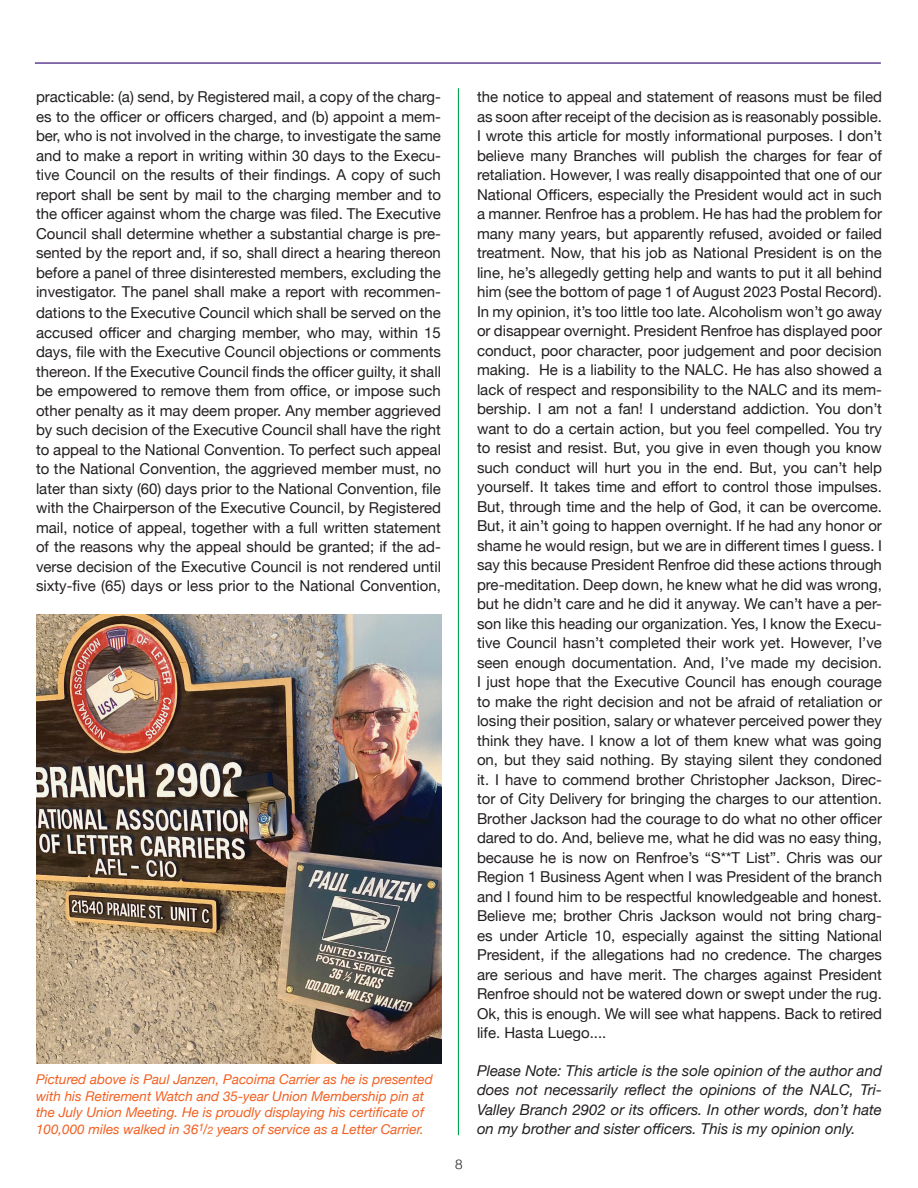
<style>
.page{position:relative;width:918px;height:1188px;background:#fff}
.page>*{position:absolute;margin:0;border:0;box-sizing:border-box;transform-origin:0 0}
.t1{font:15px/19.5px "Helvetica Neue";color:#231f20;text-align:justify}
.t2{font:italic 15px/19.5px "Helvetica Neue";color:#231f20;text-align:justify}
.t3{font:italic 13.5px/16.5px "Helvetica Neue";color:#f26021}
.t4{font:300 13.5px "Helvetica Neue";color:#231f20}
.s1{font-size:10.5px}
</style>
<div class="page">
<img style="left:37px;top:615px;width:405px;height:449px">
<hr style="left:458px;top:88px;width:1px;height:1047px;background:#00a54f">
<hr style="left:35px;top:62px;width:846px;height:2px;background:#624096">
<p class="t1" style="left:36px;top:88px;width:407px">practicable: (a) send, by Registered mail, a copy of the charg&shy;es to the officer or officers charged, and (b) appoint a mem&shy;ber, who is not involved in the charge, to investigate the same and to make a report in writing within 30 days to the Execu&shy;tive Council on the results of their findings. A copy of such report shall be sent by mail to the charging member and to the officer against whom the charge was filed. The Executive Council shall determine whether a substantial charge is pre&shy;sented by the report and, if so, shall direct a hearing thereon before a panel of three disinterested members, excluding the investigator. The panel shall make a report with recommen-</p>
<p class="t1" style="left:36px;top:304px;width:407px">dations to the Executive Council which shall be served on the accused officer and charging member, who may, within 15 days, file with the Executive Council objections or comments thereon. If the Executive Council finds the officer guilty, it shall be empowered to remove them from office, or impose such other penalty as it may deem proper. Any member aggrieved by such decision of the Executive Council shall have the right to appeal to the National Convention. To perfect such appeal to the National Convention, the aggrieved member must, no later than sixty (60) days prior to the National Convention, file with the Chairperson of the Executive Council, by Registered mail, notice of appeal, together with a full written statement of the reasons why the appeal should be granted; if the ad&shy;verse decision of the Executive Council is not rendered until sixty-five (65) days or less prior to the National Convention,</p>
<p class="t3" style="left:36px;top:1072px;width:398px">Pictured above is Paul Janzen, Pacoima Carrier as he is presented with his Retirement Watch and 35-year Union Membership pin at the July Union Meeting. He is proudly displaying his certificate of 100,000 miles walked in 36<sup>1</sup>/<span class="s1">2</span> years of service as a Letter Carrier.</p>
<p class="t4" style="left:455px;top:1153px;width:9px">8</p>
<p class="t1" style="left:477px;top:88px;width:407px">the notice to appeal and statement of reasons must be filed as soon after receipt of the decision as is reasonably possible.<br>I wrote this article for mostly informational purposes. I don’t believe many Branches will publish the charges for fear of retaliation. However, I was really disappointed that one of our National Officers, especially the President would act in such a manner. Renfroe has a problem. He has had the problem for many many years, but apparently refused, avoided or failed treatment. Now, that his job as National President is on the line, he’s allegedly getting help and wants to put it all behind him (see the bottom of page 1 of August 2023 Postal Record).<br>In my opinion, it’s too little too late. Alcoholism won’t go away or disappear overnight. President Renfroe has displayed poor conduct, poor character, poor judgement and poor decision making. He is a liability to the NALC. He has also showed a lack of respect and responsibility to the NALC and its mem&shy;bership. I am not a fan! I understand addiction. You don’t want to do a certain action, but you feel compelled. You try to resist and resist. But, you give in even though you know such conduct will hurt you in the end. But, you can’t help yourself. It takes time and effort to control those impulses.<br>But, through time and the help of God, it can be overcome.<br>But, it ain’t going to happen overnight. If he had any honor or shame he would resign, but we are in different times I guess. I say this because President Renfroe did these actions through pre-meditation. Deep down, he knew what he did was wrong, but he didn’t care and he did it anyway. We can’t have a per&shy;son like this heading our organization. Yes, I know the Execu&shy;tive Council hasn’t completed their work yet. However, I’ve seen enough documentation. And, I’ve made my decision.<br>I just hope that the Executive Council has enough courage to make the right decision and not be afraid of retaliation or losing their position, salary or whatever perceived power they think they have. I know a lot of them knew what was going on, but they said nothing. By staying silent they condoned it. I have to commend brother Christopher Jackson, Direc&shy;tor of City Delivery for bringing the charges to our attention.<br>Brother Jackson had the courage to do what no other officer dared to do. And, believe me, what he did was no easy thing, because he is now on Renfroe’s “S**T List”. Chris was our Region 1 Business Agent when I was President of the branch and I found him to be respectful knowledgeable and honest.<br>Believe me; brother Chris Jackson would not bring charg&shy;es under Article 10, especially against the sitting National President, if the allegations had no credence. The charges are serious and have merit. The charges against President Renfroe should not be watered down or swept under the rug.<br>Ok, this is enough. We will see what happens. Back to retired life. Hasta Luego....</p>
<p class="t2" style="left:477px;top:1062px;width:406px">Please Note: This article is the sole opinion of the author and does not necessarily reflect the opinions of the NALC, Tri-Valley Branch 2902 or its officers. In other words, don’t hate on my brother and sister officers. This is my opinion only.</p>
</div>
